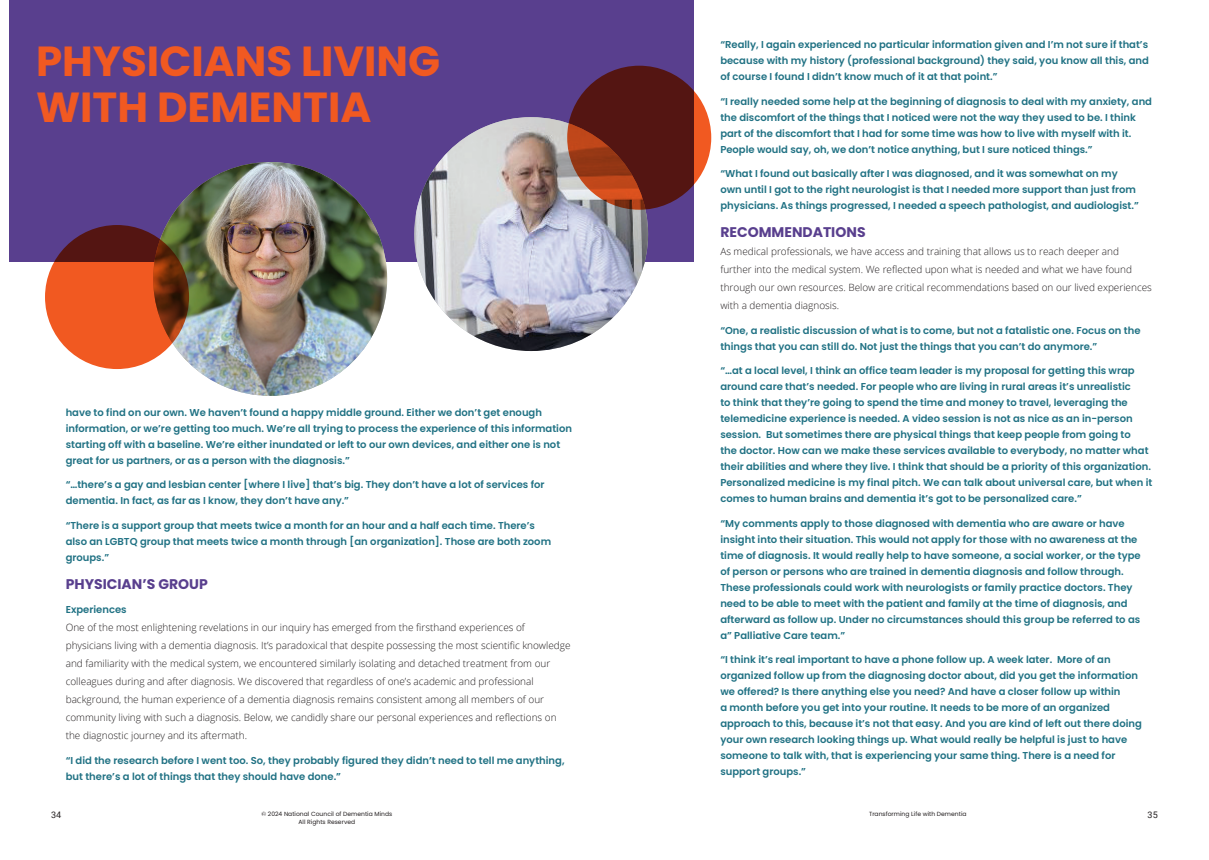
<style>
.page{position:relative;width:1209px;height:860px;background:#fff}
.page>*{position:absolute;margin:0;border:0;box-sizing:border-box;transform-origin:0 0}
.t1{font:700 42px/46px "Poppins";color:#f15921}
.t2{font:700 14px "Poppins";color:#593f8e}
.t3{font:600 10px/16px "Poppins";color:#217284}
.t4{font:300 10px/18px "Open Sans";color:#231f20}
.t5{font:9px "Roboto";color:#231f20}
.t6{font:6px "Poppins";letter-spacing:.005em;color:#231f20}
</style>
<div class="page">
<div style="left:9px;top:0;width:684px;height:261px;background:#593f8e"></div>
<img style="left:416px;top:117px;width:232px;height:234px">
<img style="left:153px;top:162px;width:234px;height:234px;border-radius:115px">
<svg style="left:45px;top:225px;width:144px;height:144px;background:#bf451b"></svg>
<svg style="left:567px;top:66px;width:144px;height:144px;background:#712315"></svg>
<h1 class="t1" style="left:36px;top:38px;width:406px">PHYSICIANS LIVING<br>WITH DEMENTIA</h1>
<p class="t3" style="left:720px;top:37px;width:430px;text-align:justify">“Really, I again experienced no particular information given and I’m not sure if that’s because with my history (professional background) they said, you know all this, and of course I found I didn’t know much of it at that point.”</p>
<p class="t3" style="left:720px;top:93px;width:433px">“I really needed some help at the beginning of diagnosis to deal with my anxiety, and the discomfort of the things that I noticed were not the way they used to be. I think part of the discomfort that I had for some time was how to live with myself with it.<br>People would say, oh, we don’t notice anything, but I sure noticed things.”</p>
<p class="t3" style="left:720px;top:166px;width:420px">“What I found out basically after I was diagnosed, and it was somewhat on my own until I got to the right neurologist is that I needed more support than just from physicians. As things progressed, I needed a speech pathologist, and audiologist.”</p>
<h2 class="t2" style="left:720px;top:224px;width:147px">RECOMMENDATIONS</h2>
<p class="t4" style="left:720px;top:242px;width:433px">As medical professionals, we have access and training that allows us to reach deeper and further into the medical system. We reflected upon what is needed and what we have found through our own resources. Below are critical recommendations based on our lived experiences with a dementia diagnosis.</p>
<p class="t3" style="left:720px;top:322px;width:422px">“One, a realistic discussion of what is to come, but not a fatalistic one. Focus on the things that you can still do. Not just the things that you can’t do anymore.”</p>
<p class="t3" style="left:720px;top:363px;width:433px">“…at a local level, I think an office team leader is my proposal for getting this wrap around care that’s needed. For people who are living in rural areas it’s unrealistic<br>to think that they’re going to spend the time and money to travel, leveraging the telemedicine experience is needed. A video session is not as nice as an in-person session. But sometimes there are physical things that keep people from going to<br>the doctor. How can we make these services available to everybody, no matter what their abilities and where they live. I think that should be a priority of this organization.<br>Personalized medicine is my final pitch. We can talk about universal care, but when it comes to human brains and dementia it’s got to be personalized care.”</p>
<p class="t3" style="left:720px;top:515px;width:422px">“My comments apply to those diagnosed with dementia who are aware or have insight into their situation. This would not apply for those with no awareness at the time of diagnosis. It would really help to have someone, a social worker, or the type of person or persons who are trained in dementia diagnosis and follow through.<br>These professionals could work with neurologists or family practice doctors. They need to be able to meet with the patient and family at the time of diagnosis, and afterward as follow up. Under no circumstances should this group be referred to as a” Palliative Care team.”</p>
<p class="t3" style="left:720px;top:652px;width:423px">“I think it’s real important to have a phone follow up. A week later. More of an organized follow up from the diagnosing doctor about, did you get the information we offered? Is there anything else you need? And have a closer follow up within<br>a month before you get into your routine. It needs to be more of an organized approach to this, because it’s not that easy. And you are kind of left out there doing your own research looking things up. What would really be helpful is just to have someone to talk with, that is experiencing your same thing. There is a need for support groups.”</p>
<p class="t3" style="left:66px;top:404px;width:508px">have to find on our own. We haven’t found a happy middle ground. Either we don’t get enough information, or we’re getting too much. We’re all trying to process the experience of this information starting off with a baseline. We’re either inundated or left to our own devices, and either one is not great for us partners, or as a person with the diagnosis.”</p>
<p class="t3" style="left:66px;top:477px;width:480px">“…there’s a gay and lesbian center [where I live] that’s big. They don’t have a lot of services for dementia. In fact, as far as I know, they don’t have any.”</p>
<p class="t3" style="left:66px;top:517px;width:487px">“There is a support group that meets twice a month for an hour and a half each time. There’s also an LGBTQ group that meets twice a month through [an organization]. Those are both zoom groups.”</p>
<h2 class="t2" style="left:66px;top:576px;width:144px">PHYSICIAN’S GROUP</h2>
<p class="t3" style="left:66px;top:602px;width:62px">Experiences</p>
<p class="t4" style="left:66px;top:618px;width:506px">One of the most enlightening revelations in our inquiry has emerged from the firsthand experiences of physicians living with a dementia diagnosis. It’s paradoxical that despite possessing the most scientific knowledge and familiarity with the medical system, we encountered similarly isolating and detached treatment from our colleagues during and after diagnosis. We discovered that regardless of one’s academic and professional background, the human experience of a dementia diagnosis remains consistent among all members of our community living with such a diagnosis. Below, we candidly share our personal experiences and reflections on the diagnostic journey and its aftermath.</p>
<p class="t3" style="left:66px;top:752px;width:500px">“I did the research before I went too. So, they probably figured they didn’t need to tell me anything, but there’s a lot of things that they should have done.”</p>
<p class="t5" style="left:51px;top:808px;width:12px">34</p>
<p class="t5" style="left:1147px;top:808px;width:12px">35</p>
<p class="t6" style="left:261px;top:811px;width:132px">© 2024 National Council of Dementia Minds</p>
<p class="t6" style="left:869px;top:811px;width:99px">Transforming Life with Dementia</p>
<p class="t6" style="left:298px;top:818px;width:58px">All Rights Reserved</p>
</div>
